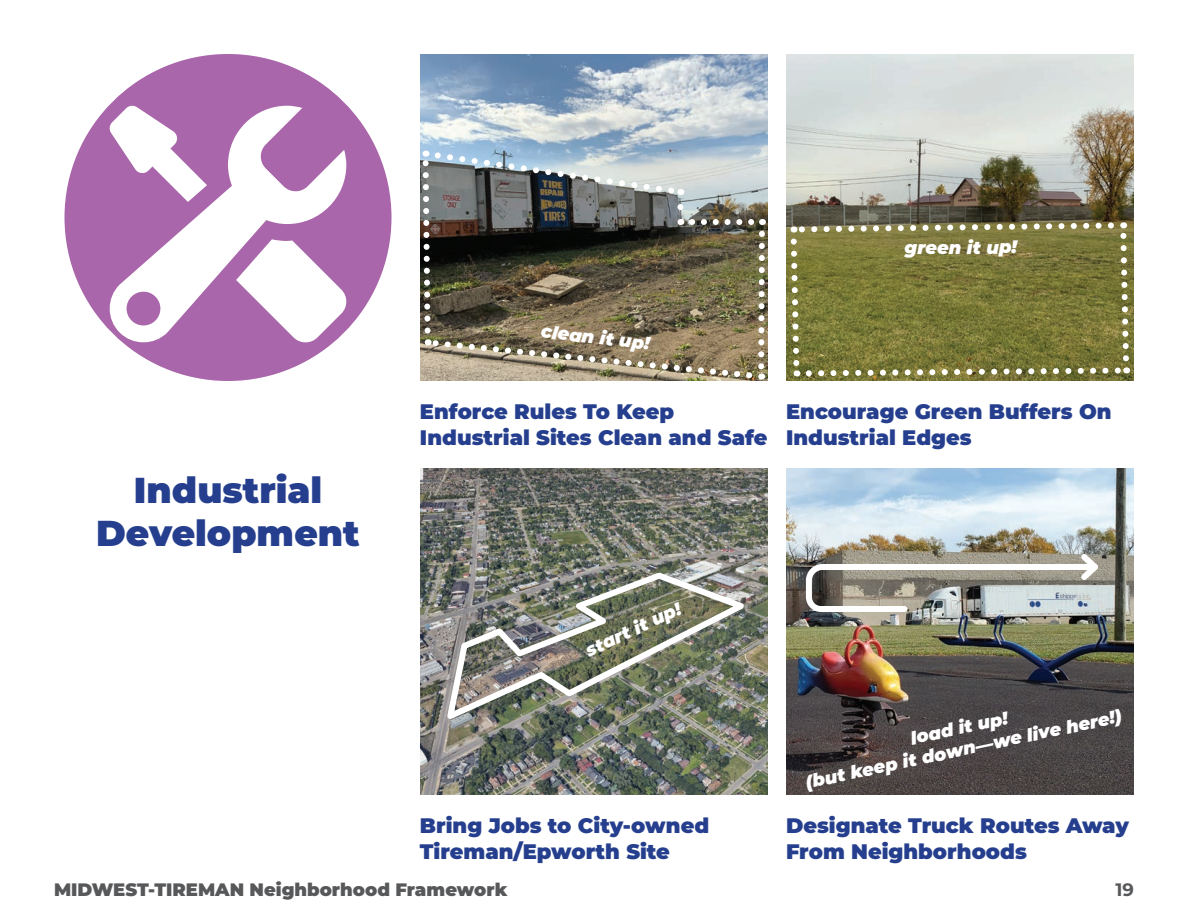
<style>
.page{position:relative;width:1188px;height:918px;background:#fff}
.page>*{position:absolute;margin:0;border:0;box-sizing:border-box;transform-origin:0 0}
.t1{font:900 36px/43.2px "Montserrat";color:#253f8e;text-align:center}
.t2{font:900 21px/25.2px "Montserrat";color:#253f8e}
.t3{font:italic 900 18px/21.6px "Montserrat";color:#fff;text-align:center}
.t4{font:900 18px "Montserrat";color:#57585a}
.t5{font:700 18px "Montserrat";color:#57585a}
</style>
<div class="page">
<img style="left:420px;top:468px;width:348px;height:327px">
<img style="left:786px;top:468px;width:348px;height:327px">
<img style="left:786px;top:54px;width:348px;height:327px">
<img style="left:420px;top:54px;width:348px;height:95px">
<div style="left:64px;top:54px;width:328px;height:327px;background:#a966aa;border-radius:50%"></div>
<svg style="left:106px;top:106px;width:240px;height:240px"></svg>
<svg style="left:109px;top:105px;width:98px;height:97px"></svg>
<svg style="left:236px;top:239px;width:112px;height:105px"></svg>
<img style="left:420px;top:149px;width:348px;height:232px">
<svg style="left:788px;top:219px;width:344px;height:160px;background:#7e7b40"></svg>
<img style="left:442px;top:568px;width:314px;height:158px">
<svg style="left:803px;top:548px;width:301px;height:67px;background:#a7a69e"></svg>
<h1 class="t1" style="left:96px;top:466px;width:265px">Industrial<br>Development</h1>
<p class="t3" style="left:905px;top:235px;width:114px">green it up!</p>
<p class="t3" style="left:542px;top:320px;width:111px;rotate:6deg">clean it up!</p>
<p class="t2" style="left:420px;top:398px;width:349px">Enforce Rules To Keep<br>Industrial Sites Clean and Safe</p>
<p class="t2" style="left:786px;top:398px;width:327px">Encourage Green Buffers On<br>Industrial Edges</p>
<p class="t3" style="left:581px;top:640px;width:105px;rotate:-25deg">start it up!</p>
<p class="t2" style="left:420px;top:812px;width:291px">Bring Jobs to City-owned<br>Tireman/Epworth Site</p>
<p class="t3" style="left:799px;top:750px;width:324px;rotate:-12deg">load it up!<br>(but keep it down—we live here!)</p>
<p class="t2" style="left:786px;top:812px;width:345px">Designate Truck Routes Away<br>From Neighborhoods</p>
<p class="t4" style="left:54px;top:877px;width:455px">MIDWEST-TIREMAN Neighborhood Framework</p>
<p class="t5" style="left:1115px;top:877px;width:20px">19</p>
</div>
